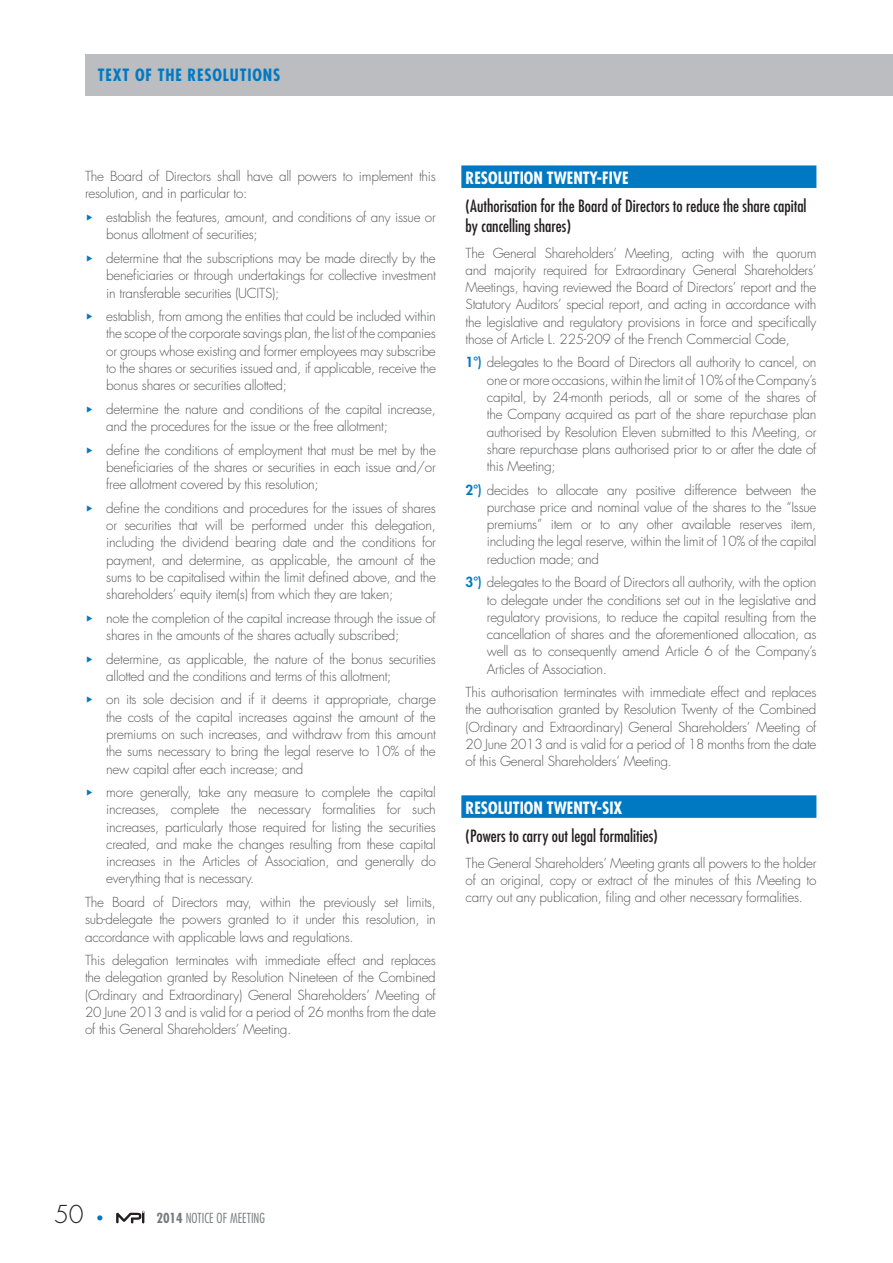
<style>
.page{position:relative;width:893px;height:1263px;background:#fff}
.page>*{position:absolute;margin:0;border:0;box-sizing:border-box;transform-origin:0 0}
.t1{font:300 24px "Futura Std";color:#231f20}
.t2{font:condensed 16.5px/19.8px "Futura Std";color:#231f20}
.t3{font:700 condensed 16.5px "Futura Std";color:#fff}
.t4{font:700 condensed 16.5px "Futura Std";letter-spacing:.05em;color:#0079c2}
.t5{font:300 13.5px/17.2px "Futura Std";letter-spacing:-.02em;color:#57585a;text-align:justify}
.t6{font:300 condensed 13.5px "Futura Std";color:#76787b}
.s1{color:#0079c2}
.s2{font-weight:800;color:#0079c2}
.s3{font-size:13.5px;color:#0079c2}
.s4{font-weight:700}
</style>
<div class="page">
<svg style="left:116px;top:1211px;width:28px;height:12px"></svg>
<div style="left:85px;top:54px;width:808px;height:41px;background:#bcbdc0"></div>
<div style="left:461px;top:165px;width:355px;height:23px;background:#0079c2"></div>
<div style="left:461px;top:795px;width:355px;height:23px;background:#0079c2"></div>
<p class="t4" style="left:98px;top:65px;width:184px">TEXT OF THE RESOLUTIONS</p>
<p class="t5" style="left:85px;top:168px;width:352px">The Board of Directors shall have all powers to implement this resolution, and in particular to:</p>
<p class="t5" style="left:106px;top:209px;width:331px;text-indent:-21px"><span class="s1">◆</span> establish the features, amount, and conditions of any issue or bonus allotment of securities;</p>
<p class="t5" style="left:106px;top:250px;width:331px;text-indent:-21px"><span class="s1">◆</span> determine that the subscriptions may be made directly by the beneficiaries or through undertakings for collective investment in transferable securities (UCITS);</p>
<p class="t5" style="left:106px;top:308px;width:331px;text-indent:-21px"><span class="s1">◆</span> establish, from among the entities that could be included within the scope of the corporate savings plan, the list of the companies or groups whose existing and former employees may subscribe to the shares or securities issued and, if applicable, receive the bonus shares or securities allotted;</p>
<p class="t5" style="left:106px;top:401px;width:331px;text-indent:-21px"><span class="s1">◆</span> determine the nature and conditions of the capital increase, and the procedures for the issue or the free allotment;</p>
<p class="t5" style="left:106px;top:441px;width:331px;text-indent:-21px"><span class="s1">◆</span> define the conditions of employment that must be met by the beneficiaries of the shares or securities in each issue and/or free allotment covered by this resolution;</p>
<p class="t5" style="left:106px;top:500px;width:331px;text-indent:-21px"><span class="s1">◆</span> define the conditions and procedures for the issues of shares or securities that will be performed under this delegation, including the dividend bearing date and the conditions for payment, and determine, as applicable, the amount of the sums to be capitalised within the limit defined above, and the shareholders’ equity item(s) from which they are taken;</p>
<p class="t5" style="left:106px;top:609px;width:331px;text-indent:-21px"><span class="s1">◆</span> note the completion of the capital increase through the issue of shares in the amounts of the shares actually subscribed;</p>
<p class="t5" style="left:106px;top:650px;width:331px;text-indent:-21px"><span class="s1">◆</span> determine, as applicable, the nature of the bonus securities allotted and the conditions and terms of this allotment;</p>
<p class="t5" style="left:106px;top:691px;width:331px;text-indent:-21px"><span class="s1">◆</span> on its sole decision and if it deems it appropriate, charge the costs of the capital increases against the amount of the premiums on such increases, and withdraw from this amount the sums necessary to bring the legal reserve to 10% of the new capital after each increase; and</p>
<p class="t5" style="left:106px;top:784px;width:331px;text-indent:-21px"><span class="s1">◆</span> more generally, take any measure to complete the capital increases, complete the necessary formalities for such increases, particularly those required for listing the securities created, and make the changes resulting from these capital increases in the Articles of Association, and generally do everything that is necessary.</p>
<p class="t5" style="left:85px;top:894px;width:352px">The Board of Directors may, within the previously set limits, sub‑delegate the powers granted to it under this resolution, in accordance with applicable laws and regulations.</p>
<p class="t5" style="left:85px;top:952px;width:352px">This delegation terminates with immediate effect and replaces the delegation granted by Resolution N ineteen of the Combined (Ordinary and Extraordinary) General Shareholders’ Meeting of 20 June 2013 and is valid for a period of 26 months from the date of this General Shareholders’ Meeting.</p>
<p class="t3" style="left:466px;top:167px;width:165px">RESOLUTION TWENTY‑FIVE</p>
<p class="t2" style="left:466px;top:196px;width:342px">(Authorisation for the Board of Directors to reduce the share capital by cancelling shares)</p>
<p class="t5" style="left:466px;top:244px;width:352px">The General Shareholders’ Meeting, acting with the quorum and majority required for Extraordinary General Shareholders’ Meetings, having reviewed the Board of Directors’ report and the Statutory Auditors’ special report, and acting in accordance with the legislative and regulatory provisions in force and specifically those of Article L. 225‑209 of the French Commercial Code,</p>
<p class="t5" style="left:487px;top:354px;width:331px;text-indent:-21px"><span class="s2">1°)</span> delegates to the Board of Directors all authority to cancel, on one or more occasions, within the limit of 10% of the Company’s capital, by 24‑month periods, all or some of the shares of the Company acquired as part of the share repurchase plan authorised by Resolution Eleven submitted to this Meeting, or share repurchase plans authorised prior to or after the date of this Meeting;</p>
<p class="t5" style="left:487px;top:481px;width:331px;text-indent:-21px"><span class="s2">2°)</span> decides to allocate any positive difference between the purchase price and nominal value of the shares to the “Issue premiums” item or to any other available reserves item, including the legal reserve, within the limit of 10% of the capital reduction made; and</p>
<p class="t5" style="left:487px;top:574px;width:331px;text-indent:-21px"><span class="s2">3°)</span> delegates to the Board of Directors all authority, with the option to delegate under the conditions set out in the legislative and regulatory provisions, to reduce the capital resulting from the cancellation of shares and the aforementioned allocation, as well as to consequently amend Article 6 of the Company’s Articles of Association.</p>
<p class="t5" style="left:466px;top:684px;width:352px">This authorisation terminates with immediate effect and replaces the authorisation granted by Resolution Twenty of the Combined (Ordinary and Extraordinary) General Shareholders’ Meeting of 20 June 2013 and is valid for a period of 18 months from the date of this General Shareholders’ Meeting.</p>
<p class="t3" style="left:466px;top:797px;width:158px">RESOLUTION TWENTY‑SIX</p>
<p class="t2" style="left:466px;top:826px;width:194px">(Powers to carry out legal formalities)</p>
<p class="t5" style="left:466px;top:854px;width:352px">The General Shareholders’ Meeting grants all powers to the holder of an original, copy or extract of the minutes of this Meeting to carry out any publication, filing and other necessary formalities.</p>
<h1 class="t1" style="left:54px;top:1200px;width:52px">50 <span class="s3">•</span></h1>
<p class="t6" style="left:156px;top:1210px;width:110px"><span class="s4">2014</span> NOTICE OF MEETING</p>
</div>
